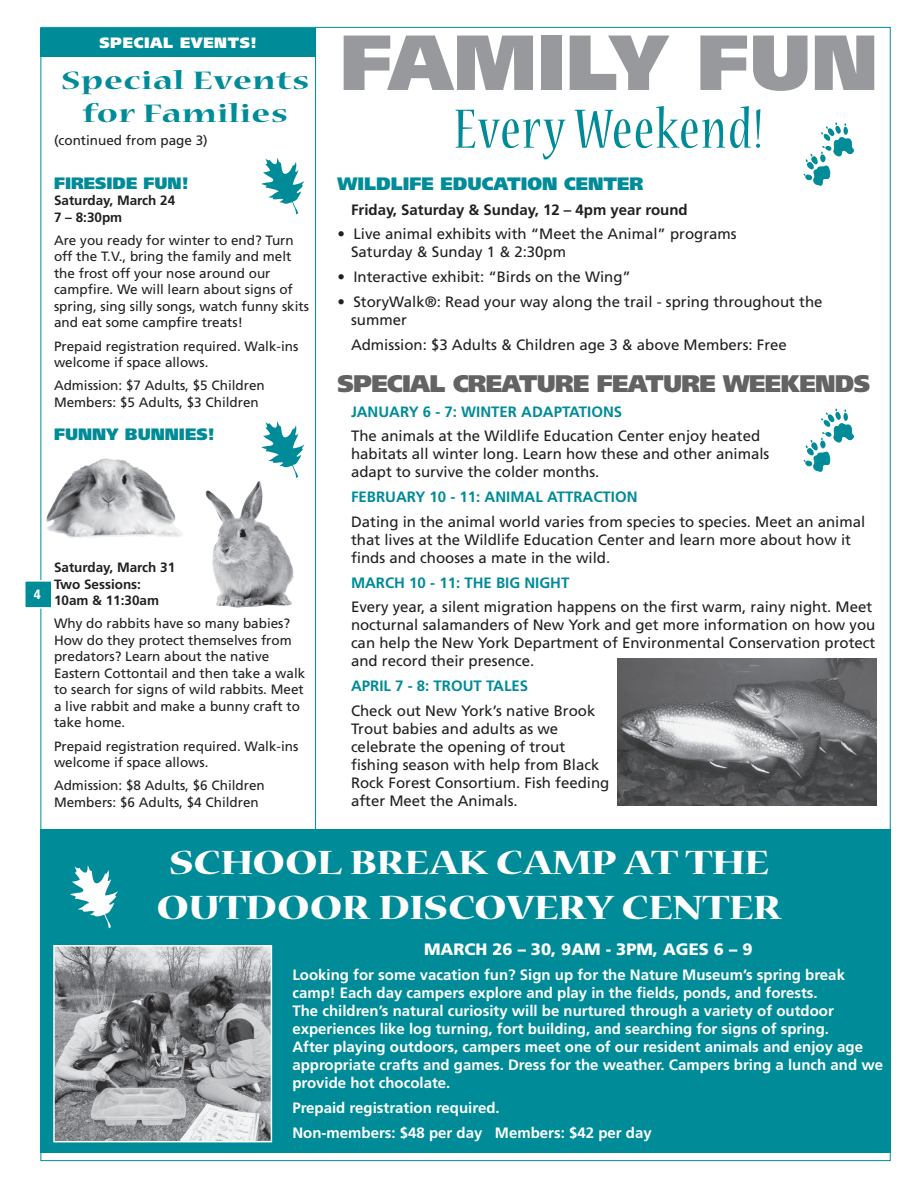
<style>
.page{position:relative;width:918px;height:1188px;background:#fff}
.page>*{position:absolute;margin:0;border:0;box-sizing:border-box;transform-origin:0 0}
.t1{font:900 78px "Frutiger";color:#97999c}
.t2{font:61.5px "Nueva MM 330 200";letter-spacing:.03em;color:#008b98}
.t3{font:37.5px/45px "Nueva MM 580 750";color:#fff;text-align:center}
.t4{font:28.2px/33px "Nueva MM 540 475";letter-spacing:.02em;color:#008b98;text-align:center;scale:1.33 1}
.t5{font:900 24px "Frutiger";letter-spacing:-.03em;color:#636366}
.t6{font:900 18px "Frutiger";color:#008b98}
.t7{font:900 16.5px "Frutiger";color:#fff}
.t8{font:900 16.5px "Frutiger";color:#008b98}
.t9{font:15px/18px "Frutiger";color:#231f20}
.t10{font:700 15px/18px "Frutiger";color:#fff}
.t11{font:700 15px "Frutiger";color:#008b98}
.t12{font:700 15px "Frutiger";color:#231f20}
.t13{font:900 15px "Frutiger";letter-spacing:.04em;color:#fff}
.t14{font:13.5px/16.5px "Frutiger";color:#231f20}
.t15{font:700 13.5px/16.5px "Frutiger";color:#231f20}
.t16{font:900 condensed 13.5px "Frutiger";color:#fff}
</style>
<div class="page">
<div style="left:40px;top:28px;width:276px;height:29px;background:#008b98"></div>
<div style="left:40px;top:829px;width:851px;height:324px;background:#008b98"></div>
<svg style="left:70px;top:865px;width:48px;height:63px"></svg>
<div style="left:24px;top:580px;width:28px;height:29px;background:#008b98;border:2px solid #fff"></div>
<img style="left:205px;top:481px;width:89px;height:127px">
<img style="left:40px;top:454px;width:143px;height:85px">
<svg style="left:261px;top:158px;width:43px;height:56px"></svg>
<svg style="left:261px;top:421px;width:43px;height:57px"></svg>
<img style="left:618px;top:659px;width:259px;height:147px">
<img style="left:56px;top:948px;width:213px;height:191px">
<div style="left:53px;top:945px;width:219px;height:197px;border:2px solid #fff"></div>
<hr style="left:315px;top:27px;width:1px;height:811px;background:#008b98">
<svg style="left:804px;top:122px;width:50px;height:64px"></svg>
<svg style="left:804px;top:408px;width:50px;height:64px"></svg>
<p class="t13" style="left:99px;top:34px;width:159px">SPECIAL EVENTS!</p>
<h3 class="t4" style="left:61px;top:65px;width:188px">Special Events for Families</h3>
<p class="t14" style="left:54px;top:132px;width:155px">(continued from page 3)</p>
<p class="t8" style="left:54px;top:173px;width:136px">FIRESIDE FUN!</p>
<p class="t15" style="left:54px;top:192px;width:123px">Saturday, March 24<br>7 – 8:30pm</p>
<p class="t14" style="left:54px;top:232px;width:257px">Are you ready for winter to end? Turn off the T.V., bring the family and melt the frost off your nose around our campfire. We will learn about signs of spring, sing silly songs, watch funny skits and eat some campfire treats!</p>
<p class="t14" style="left:54px;top:338px;width:246px">Prepaid registration required. Walk-ins welcome if space allows.</p>
<p class="t14" style="left:54px;top:377px;width:212px">Admission: $7 Adults, $5 Children<br>Members: $5 Adults, $3 Children</p>
<p class="t8" style="left:54px;top:424px;width:162px">FUNNY BUNNIES!</p>
<p class="t16" style="left:34px;top:586px;width:9px">4</p>
<p class="t15" style="left:54px;top:559px;width:123px">Saturday, March 31<br>Two Sessions:<br>10am &amp; 11:30am</p>
<p class="t14" style="left:54px;top:615px;width:253px">Why do rabbits have so many babies?<br>How do they protect themselves from predators? Learn about the native<br>Eastern Cottontail and then take a walk to search for signs of wild rabbits. Meet a live rabbit and make a bunny craft to take home.</p>
<p class="t14" style="left:54px;top:738px;width:246px">Prepaid registration required. Walk-ins welcome if space allows.</p>
<p class="t14" style="left:54px;top:777px;width:212px">Admission: $8 Adults, $6 Children<br>Members: $6 Adults, $4 Children</p>
<h1 class="t1" style="left:340px;top:15px;width:532px">FAMILY FUN</h1>
<h2 class="t2" style="left:454px;top:102px;width:311px">Every Weekend!</h2>
<p class="t6" style="left:338px;top:172px;width:77px">WILDLIFE</p>
<p class="t6" style="left:440px;top:172px;width:205px">EDUCATION CENTER</p>
<p class="t12" style="left:351px;top:201px;width:338px">Friday, Saturday &amp; Sunday, 12 – 4pm year round</p>
<p class="t9" style="left:351px;top:225px;width:387px;text-indent:-14px">• Live animal exhibits with “Meet the Animal” programs<br>Saturday &amp; Sunday 1 &amp; 2:30pm</p>
<p class="t9" style="left:338px;top:268px;width:295px">• Interactive exhibit: “Birds on the Wing”</p>
<p class="t9" style="left:351px;top:292px;width:473px;text-indent:-14px">• StoryWalk®: Read your way along the trail - spring throughout the summer</p>
<p class="t9" style="left:351px;top:335px;width:437px">Admission: $3 Adults &amp; Children age 3 &amp; above Members: Free</p>
<h3 class="t5" style="left:338px;top:369px;width:534px">SPECIAL CREATURE FEATURE WEEKENDS</h3>
<p class="t11" style="left:351px;top:403px;width:271px">January 6 - 7: Winter Adaptatio ns</p>
<p class="t9" style="left:351px;top:427px;width:420px">The animals at the Wildlife Education Center enjoy heated habitats all winter long. Learn how these and other animals adapt to survive the colder months.</p>
<p class="t11" style="left:351px;top:488px;width:288px">February 10 - 11: Animal Attractio n</p>
<p class="t9" style="left:351px;top:512px;width:516px">Dating in the animal world varies from species to species. Meet an animal that lives at the Wildlife Education Center and learn more about how it finds and chooses a mate in the wild.</p>
<p class="t11" style="left:351px;top:574px;width:220px">March 10 - 11: Th e Big Night</p>
<p class="t9" style="left:351px;top:598px;width:526px">Every year, a silent migration happens on the first warm, rainy night. Meet nocturnal salamanders of New York and get more information on how you can help the New York Department of Environmental Conservation protect and record their presence.</p>
<p class="t11" style="left:351px;top:677px;width:177px">April 7 - 8: Tro ut Tales</p>
<p class="t9" style="left:351px;top:701px;width:260px">Check out New York’s native Brook<br>Trout babies and adults as we celebrate the opening of trout fishing season with help from Black<br>Rock Forest Consortium. Fish feeding after Meet the Animals.</p>
<h3 class="t3" style="left:157px;top:842px;width:626px">SCHOOL BREAK CAMP AT THE<br>OUTDOOR DISCOVERY CENTER</h3>
<p class="t7" style="left:424px;top:940px;width:252px">MARCH 26 – 30, 9AM - 3PM, AGES</p>
<p class="t7" style="left:714px;top:940px;width:40px">6 – 9</p>
<p class="t10" style="left:292px;top:966px;width:592px">Looking for some vacation fun? Sign up for the Nature Museum’s spring break camp! Each day campers explore and play in the fields, ponds, and forests.<br>The children’s natural curiosity will be nurtured through a variety of outdoor experiences like log turning, fort building, and searching for signs of spring.<br>After playing outdoors, campers meet one of our resident animals and enjoy age appropriate crafts and games. Dress for the weather. Campers bring a lunch and we provide hot chocolate.</p>
<p class="t10" style="left:292px;top:1095px;width:361px;line-height:24.8px">Prepaid registration required.<br>Non-members: $48 per day Members: $42 per day</p>
</div>
